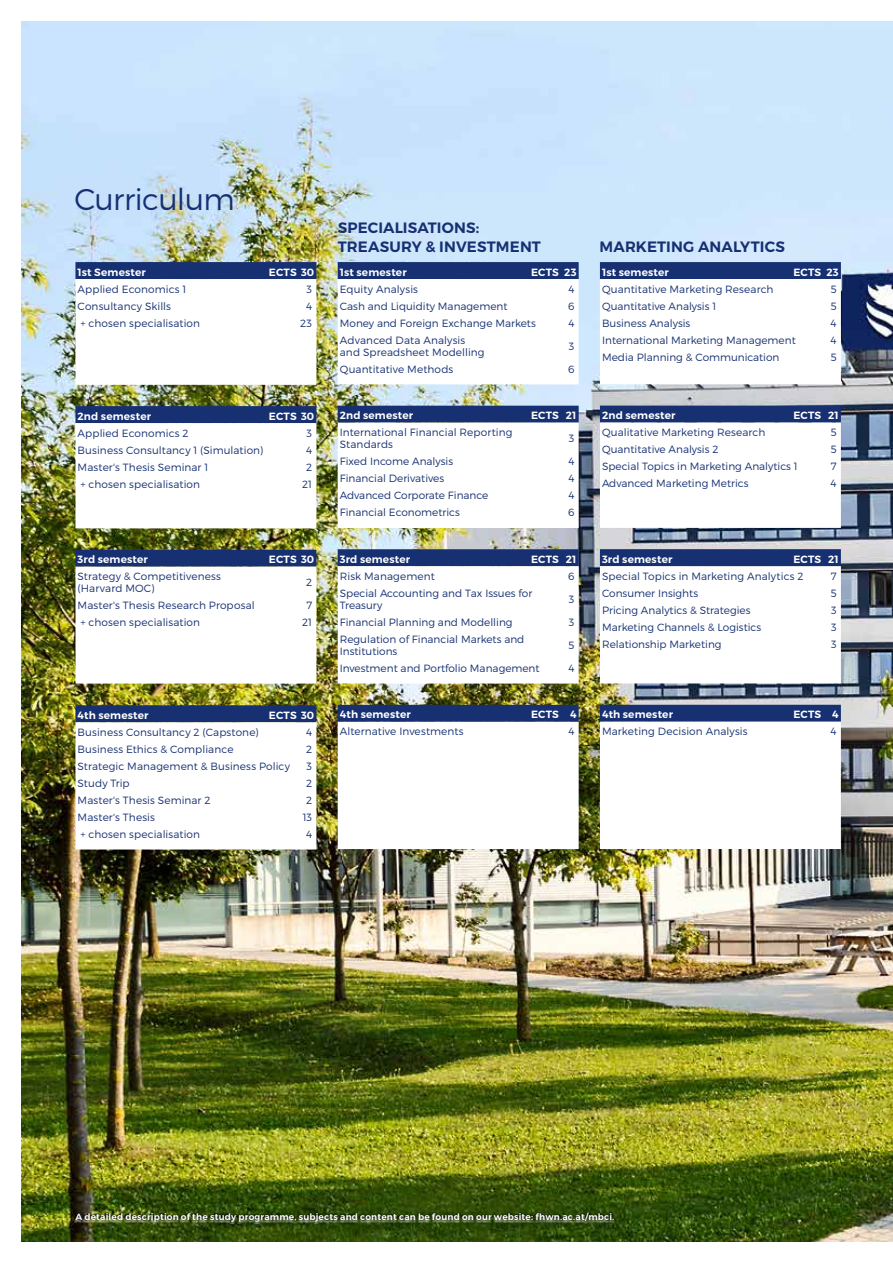
<style>
.page{position:relative;width:893px;height:1263px;background:#fff}
.page>*{position:absolute;margin:0;border:0;box-sizing:border-box;transform-origin:0 0}
.t1{font:300 30px "Montserrat";letter-spacing:-.025em;color:#163072}
.t2{font:600 15px/19.5px "Montserrat";letter-spacing:.01em;color:#163072}
.t3{font:300 10.5px/12px "Montserrat";color:#163072}
.t4{font:600 10.5px "Montserrat";letter-spacing:.015em;color:#fff}
.t5{font:600 9px "Montserrat";letter-spacing:.015em;color:#fff}
</style>
<div class="page">
<img style="left:21px;top:21px;width:872px;height:1221px">
<div style="left:69px;top:1206px;width:554px;height:26px;background:#000;opacity:.95"></div>
<div style="left:74px;top:1214px;width:541px;height:10px;background:#fff;opacity:.75"></div>
<div style="left:74px;top:1211px;width:541px;height:10px;background:#000;opacity:.75"></div>
<svg style="left:75px;top:262px;width:241px;height:123px"></svg>
<svg style="left:338px;top:262px;width:241px;height:122px"></svg>
<svg style="left:338px;top:406px;width:241px;height:122px"></svg>
<svg style="left:338px;top:549px;width:241px;height:134px"></svg>
<svg style="left:338px;top:705px;width:241px;height:144px"></svg>
<svg style="left:600px;top:262px;width:241px;height:122px"></svg>
<svg style="left:600px;top:406px;width:241px;height:122px"></svg>
<svg style="left:600px;top:549px;width:241px;height:134px"></svg>
<svg style="left:600px;top:705px;width:241px;height:144px"></svg>
<svg style="left:75px;top:550px;width:241px;height:134px"></svg>
<svg style="left:75px;top:406px;width:241px;height:122px"></svg>
<svg style="left:75px;top:705px;width:241px;height:144px"></svg>
<h1 class="t1" style="left:74px;top:181px;width:162px">Curriculum</h1>
<p class="t4" style="left:78px;top:265px;width:70px">1st Semester</p>
<p class="t4" style="left:269px;top:265px;width:47px">ECTS 30</p>
<p class="t3" style="left:78px;top:283px;width:110px">Applied Economics 1</p>
<p class="t3" style="left:307px;top:283px;width:7px">3</p>
<p class="t3" style="left:78px;top:300px;width:95px">Consultancy Skills</p>
<p class="t3" style="left:306px;top:300px;width:8px">4</p>
<p class="t3" style="left:80px;top:317px;width:121px">+ chosen specialisation</p>
<p class="t3" style="left:300px;top:317px;width:13px">23</p>
<p class="t4" style="left:78px;top:409px;width:75px">2nd semester</p>
<p class="t4" style="left:269px;top:409px;width:47px">ECTS 30</p>
<p class="t3" style="left:78px;top:427px;width:113px">Applied Economics 2</p>
<p class="t3" style="left:307px;top:427px;width:7px">3</p>
<p class="t3" style="left:78px;top:444px;width:187px">Business Consultancy 1 (Simulation)</p>
<p class="t3" style="left:306px;top:444px;width:8px">4</p>
<p class="t3" style="left:78px;top:461px;width:132px">Master's Thesis Seminar 1</p>
<p class="t3" style="left:306px;top:461px;width:8px">2</p>
<p class="t3" style="left:80px;top:478px;width:121px">+ chosen specialisation</p>
<p class="t3" style="left:302px;top:478px;width:11px">21</p>
<p class="t4" style="left:78px;top:553px;width:72px">3rd semester</p>
<p class="t4" style="left:269px;top:553px;width:47px">ECTS 30</p>
<p class="t3" style="left:78px;top:570px;width:145px">Strategy &amp; Competitiveness (Harvard MOC)</p>
<p class="t3" style="left:306px;top:576px;width:8px">2</p>
<p class="t3" style="left:78px;top:599px;width:179px">Master's Thesis Research Proposal</p>
<p class="t3" style="left:306px;top:599px;width:7px">7</p>
<p class="t3" style="left:80px;top:616px;width:121px">+ chosen specialisation</p>
<p class="t3" style="left:302px;top:616px;width:11px">21</p>
<p class="t4" style="left:78px;top:709px;width:73px">4th semester</p>
<p class="t4" style="left:269px;top:709px;width:47px">ECTS 30</p>
<p class="t3" style="left:78px;top:726px;width:182px">Business Consultancy 2 (Capstone)</p>
<p class="t3" style="left:306px;top:726px;width:8px">4</p>
<p class="t3" style="left:78px;top:743px;width:157px">Business Ethics &amp; Compliance</p>
<p class="t3" style="left:306px;top:743px;width:8px">2</p>
<p class="t3" style="left:78px;top:760px;width:214px">Strategic Management &amp; Business Policy</p>
<p class="t3" style="left:307px;top:760px;width:7px">3</p>
<p class="t3" style="left:78px;top:777px;width:54px">Study Trip</p>
<p class="t3" style="left:306px;top:777px;width:8px">2</p>
<p class="t3" style="left:78px;top:794px;width:134px">Master's Thesis Seminar 2</p>
<p class="t3" style="left:306px;top:794px;width:8px">2</p>
<p class="t3" style="left:78px;top:811px;width:79px">Master's Thesis</p>
<p class="t3" style="left:303px;top:811px;width:11px">13</p>
<p class="t3" style="left:80px;top:828px;width:121px">+ chosen specialisation</p>
<p class="t3" style="left:306px;top:828px;width:8px">4</p>
<h2 class="t2" style="left:338px;top:218px;width:205px">SPECIALISATIONS:<br>TREASURY &amp; INVESTMENT</h2>
<p class="t4" style="left:340px;top:265px;width:68px">1st semester</p>
<p class="t4" style="left:531px;top:265px;width:47px">ECTS 23</p>
<p class="t3" style="left:340px;top:283px;width:80px">Equity Analysis</p>
<p class="t3" style="left:568px;top:283px;width:8px">4</p>
<p class="t3" style="left:340px;top:300px;width:169px">Cash and Liquidity Management</p>
<p class="t3" style="left:568px;top:300px;width:8px">6</p>
<p class="t3" style="left:340px;top:317px;width:197px">Money and Foreign Exchange Markets</p>
<p class="t3" style="left:568px;top:317px;width:8px">4</p>
<p class="t3" style="left:340px;top:334px;width:146px">Advanced Data Analysis and Spreadsheet Modelling</p>
<p class="t3" style="left:569px;top:340px;width:7px">3</p>
<p class="t3" style="left:340px;top:363px;width:115px">Quantitative Methods</p>
<p class="t3" style="left:568px;top:363px;width:8px">6</p>
<p class="t4" style="left:340px;top:409px;width:75px">2nd semester</p>
<p class="t4" style="left:531px;top:409px;width:47px">ECTS 21</p>
<p class="t3" style="left:340px;top:426px;width:174px">International Financial Reporting<br>Standards</p>
<p class="t3" style="left:569px;top:432px;width:7px">3</p>
<p class="t3" style="left:340px;top:455px;width:115px">Fixed Income Analysis</p>
<p class="t3" style="left:568px;top:455px;width:8px">4</p>
<p class="t3" style="left:340px;top:472px;width:106px">Financial Derivatives</p>
<p class="t3" style="left:568px;top:472px;width:8px">4</p>
<p class="t3" style="left:340px;top:489px;width:150px">Advanced Corporate Finance</p>
<p class="t3" style="left:568px;top:489px;width:8px">4</p>
<p class="t3" style="left:340px;top:506px;width:122px">Financial Econometrics</p>
<p class="t3" style="left:568px;top:506px;width:8px">6</p>
<p class="t4" style="left:340px;top:553px;width:72px">3rd semester</p>
<p class="t4" style="left:531px;top:553px;width:47px">ECTS 21</p>
<p class="t3" style="left:340px;top:570px;width:96px">Risk Management</p>
<p class="t3" style="left:568px;top:570px;width:8px">6</p>
<p class="t3" style="left:340px;top:587px;width:194px">Special Accounting and Tax Issues for<br>Treasury</p>
<p class="t3" style="left:569px;top:593px;width:7px">3</p>
<p class="t3" style="left:340px;top:616px;width:174px">Financial Planning and Modelling</p>
<p class="t3" style="left:569px;top:616px;width:7px">3</p>
<p class="t3" style="left:340px;top:633px;width:186px">Regulation of Financial Markets and<br>Institutions</p>
<p class="t3" style="left:568px;top:639px;width:7px">5</p>
<p class="t3" style="left:340px;top:662px;width:201px">Investment and Portfolio Management</p>
<p class="t3" style="left:568px;top:662px;width:8px">4</p>
<p class="t4" style="left:340px;top:708px;width:73px">4th semester</p>
<p class="t4" style="left:531px;top:708px;width:47px">ECTS 4</p>
<p class="t3" style="left:340px;top:725px;width:125px">Alternative Investments</p>
<p class="t3" style="left:568px;top:725px;width:8px">4</p>
<h2 class="t2" style="left:600px;top:237px;width:187px">MARKETING ANALYTICS</h2>
<p class="t4" style="left:602px;top:265px;width:68px">1st semester</p>
<p class="t4" style="left:793px;top:265px;width:47px">ECTS 23</p>
<p class="t3" style="left:602px;top:283px;width:173px">Quantitative Marketing Research</p>
<p class="t3" style="left:831px;top:283px;width:7px">5</p>
<p class="t3" style="left:602px;top:300px;width:116px">Quantitative Analysis 1</p>
<p class="t3" style="left:831px;top:300px;width:7px">5</p>
<p class="t3" style="left:602px;top:317px;width:90px">Business Analysis</p>
<p class="t3" style="left:831px;top:317px;width:8px">4</p>
<p class="t3" style="left:602px;top:334px;width:195px">International Marketing Management</p>
<p class="t3" style="left:831px;top:334px;width:8px">4</p>
<p class="t3" style="left:602px;top:351px;width:179px">Media Planning &amp; Communication</p>
<p class="t3" style="left:831px;top:351px;width:7px">5</p>
<p class="t4" style="left:602px;top:409px;width:75px">2nd semester</p>
<p class="t4" style="left:793px;top:409px;width:47px">ECTS 21</p>
<p class="t3" style="left:602px;top:426px;width:165px">Qualitative Marketing Research</p>
<p class="t3" style="left:831px;top:426px;width:7px">5</p>
<p class="t3" style="left:602px;top:443px;width:118px">Quantitative Analysis 2</p>
<p class="t3" style="left:831px;top:443px;width:7px">5</p>
<p class="t3" style="left:602px;top:460px;width:197px">Special Topics in Marketing Analytics 1</p>
<p class="t3" style="left:831px;top:460px;width:7px">7</p>
<p class="t3" style="left:602px;top:477px;width:148px">Advanced Marketing Metrics</p>
<p class="t3" style="left:831px;top:477px;width:8px">4</p>
<p class="t4" style="left:602px;top:552px;width:72px">3rd semester</p>
<p class="t4" style="left:793px;top:552px;width:47px">ECTS 21</p>
<p class="t3" style="left:602px;top:570px;width:203px">Special Topics in Marketing Analytics 2</p>
<p class="t3" style="left:831px;top:570px;width:7px">7</p>
<p class="t3" style="left:602px;top:587px;width:98px">Consumer Insights</p>
<p class="t3" style="left:831px;top:587px;width:7px">5</p>
<p class="t3" style="left:602px;top:604px;width:150px">Pricing Analytics &amp; Strategies</p>
<p class="t3" style="left:831px;top:604px;width:7px">3</p>
<p class="t3" style="left:602px;top:621px;width:161px">Marketing Channels &amp; Logistics</p>
<p class="t3" style="left:831px;top:621px;width:7px">3</p>
<p class="t3" style="left:602px;top:638px;width:121px">Relationship Marketing</p>
<p class="t3" style="left:831px;top:638px;width:7px">3</p>
<p class="t4" style="left:602px;top:708px;width:73px">4th semester</p>
<p class="t4" style="left:793px;top:708px;width:47px">ECTS 4</p>
<p class="t3" style="left:602px;top:725px;width:147px">Marketing Decision Analysis</p>
<p class="t3" style="left:831px;top:725px;width:8px">4</p>
<p class="t5" style="left:75px;top:1212px;width:540px">A detailed description of the study programme, subjects and content can be found on our website: fhwn.ac.at/mbci.</p>
</div>
